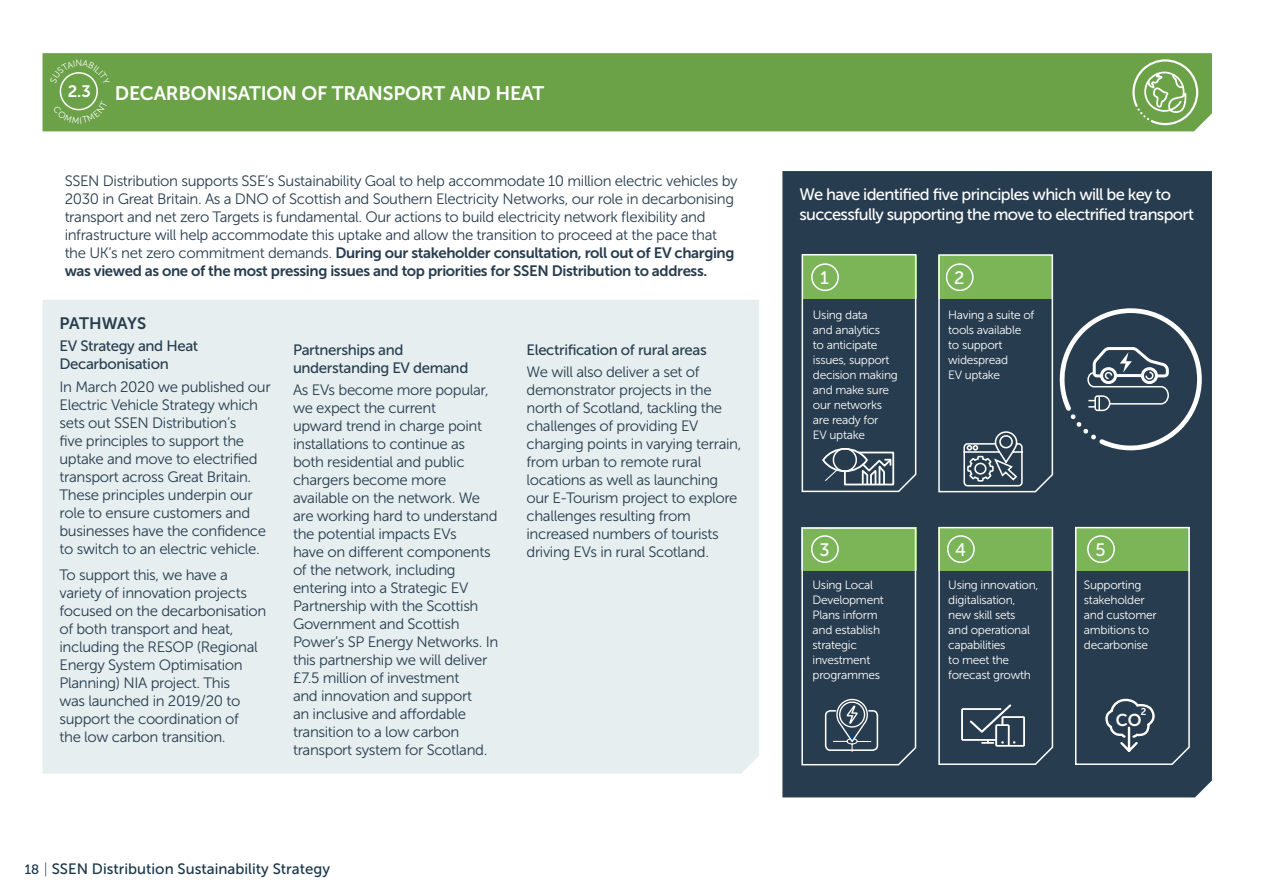
<style>
.page{position:relative;width:1263px;height:893px;background:#fff}
.page>*{position:absolute;margin:0;border:0;box-sizing:border-box;transform-origin:0 0}
.t1{font:19.5px "Museo Sans 700";letter-spacing:-.01em;color:#fff}
.t2{font:18px "Museo Sans 500";color:#fff}
.t3{font:17.1px "Museo Sans Rounded 700";color:#fff}
.t4{font:16.5px/19.5px "Museo Sans 500";letter-spacing:-.04em;color:#fff}
.t5{font:16.5px "Museo Sans 700";letter-spacing:-.02em;color:#263c4d}
.t6{font:16.5px "Museo Sans 700";color:#fff}
.t7{font:15px/18px "Museo Sans 300";letter-spacing:-.025em;color:#263c4d}
.t8{font:15px/18px "Museo Sans 300";letter-spacing:-.025em;color:#273c4e}
.t9{font:15px/18px "Museo Sans 700";letter-spacing:-.025em;color:#273c4e}
.t10{font:15px/18px "Museo Sans 500";letter-spacing:-.025em;color:#263c4d}
.t11{font:15px "Museo Sans 500";color:#173448}
.t12{font:12px/15px "Museo Sans 300";letter-spacing:-.025em;color:#fff}
.t13{font:9.9px "Museo Sans Rounded 700";color:#fff}
.t14{font:9px "Museo Sans 300";color:#fff}
.s1{font-size:22.5px}
.s2{font-family:"Museo Sans 300"}
.s3{font-family:"Museo Sans Rounded 500";font-size:13.5px}
.s4{font-family:"Museo Sans 100";font-style:italic}
</style>
<div class="page">
<div style="left:43px;top:300px;width:716px;height:474px;background:#e6eef0"></div>
<div style="left:782px;top:171px;width:430px;height:626px;background:#273c4e"></div>
<svg style="left:937px;top:253px;width:117px;height:240px"></svg>
<svg style="left:801px;top:253px;width:116px;height:240px"></svg>
<div style="left:43px;top:53px;width:1169px;height:78px;background:#6ba248"></div>
<svg style="left:801px;top:527px;width:116px;height:239px"></svg>
<svg style="left:938px;top:526px;width:116px;height:240px"></svg>
<svg style="left:1074px;top:526px;width:116px;height:240px"></svg>
<div style="left:60px;top:72px;width:38px;height:38px;border:2px solid #fff;border-radius:50%"></div>
<svg style="left:1132px;top:59px;width:66px;height:66px"></svg>
<svg style="left:1060px;top:308px;width:142px;height:142px"></svg>
<div style="left:64px;top:78px;width:30px;height:29px;background:#6ba248;border-radius:50%"></div>
<svg style="left:50px;top:61px;width:25px;height:22px"></svg>
<svg style="left:82px;top:60px;width:28px;height:24px"></svg>
<svg style="left:53px;top:101px;width:55px;height:23px"></svg>
<p class="t14" style="left:76px;top:58px;width:8px">N</p>
<p class="t6" style="left:68px;top:83px;width:25px">2.3<span class="s1">3</span></p>
<h1 class="t1" style="left:115px;top:82px;width:431px">DECARBONISATION OF TRANSPORT AND HEAT</h1>
<p class="t8" style="left:65px;top:172px;width:674px">SSEN Distribution supports SSE’s Sustainability Goal to help accommodate 10 million electric vehicles by 2030 in Great Britain. As a DNO of Scottish and Southern Electricity Networks, our role in decarbonising transport and net zero Targets is fundamental. Our actions to build electricity network flexibility and infrastructure will help accommodate this uptake and allow the transition to proceed at the pace that</p>
<p class="t9" style="left:65px;top:244px;width:671px"><span class="s2">the UK’s net zero commitment demands.</span> During our stakeholder consultation, roll out of EV charging was viewed as one of the most pressing issues and top priorities for SSEN Distribution to address.</p>
<p class="t5" style="left:60px;top:314px;width:88px">PATHWAYS</p>
<p class="t10" style="left:60px;top:337px;width:140px">EV Strategy and Heat<br>Decarbonisation</p>
<p class="t7" style="left:60px;top:378px;width:213px">In March 2020 we published our<br>Electric Vehicle Strategy which sets out SSEN Distribution’s<br>five principles to support the uptake and move to electrified transport across Great Britain.<br>These principles underpin our role to ensure customers and businesses have the confidence to switch to an electric vehicle.</p>
<p class="t7" style="left:60px;top:566px;width:208px">To support this, we have a variety of innovation projects focused on the decarbonisation of both transport and heat, including the RESOP (Regional<br>Energy System Optimisation<br>Planning) NIA project. This<br>was launched in 2019/20 to support the coordination of<br>the low carbon transition.</p>
<p class="t10" style="left:526px;top:340px;width:182px">Electrification of rural areas</p>
<p class="t7" style="left:526px;top:363px;width:216px">We will also deliver a set of demonstrator projects in the north of Scotland, tackling the challenges of providing EV charging points in varying terrain, from urban to remote rural locations as well as launching our E-Tourism project to explore challenges resulting from increased numbers of tourists driving EVs in rural Scotland.</p>
<p class="t10" style="left:293px;top:340px;width:177px">Partnerships and understanding EV demand</p>
<p class="t7" style="left:293px;top:381px;width:207px">As EVs become more popular, we expect the current<br>upward trend in charge point installations to continue as both residential and public chargers become more available on the network. We are working hard to understand the potential impacts EVs<br>have on different components of the network, including entering into a Strategic EV<br>Partnership with the Scottish<br>Government and Scottish<br>Power’s SP Energy Networks. In this partnership we will deliver £7.5 million of investment<br>and innovation and support<br>an inclusive and affordable transition to a low carbon transport system for Scotland.</p>
<p class="t11" style="left:25px;top:861px;width:307px"><span class="s3">18</span> <span class="s4">|</span> SSEN Distribution Sustainability Strategy</p>
<p class="t4" style="left:799px;top:185px;width:396px">We have identified five principles which will be key to successfully supporting the move to electrified transport</p>
<p class="t2" style="left:820px;top:268px;width:10px">1</p>
<p class="t12" style="left:813px;top:307px;width:86px">Using data<br>and analytics<br>to anticipate issues, support decision making and make sure our networks are ready for<br>EV uptake</p>
<p class="t2" style="left:819px;top:540px;width:12px">3</p>
<p class="t12" style="left:812px;top:577px;width:73px">Using Local<br>Development<br>Plans inform and establish strategic investment programmes</p>
<p class="t2" style="left:954px;top:268px;width:12px">2</p>
<p class="t12" style="left:948px;top:307px;width:88px">Having a suite of tools available to support widespread<br>EV uptake</p>
<p class="t2" style="left:955px;top:540px;width:12px">4</p>
<p class="t2" style="left:1095px;top:540px;width:12px">5</p>
<p class="t12" style="left:1084px;top:577px;width:74px">Supporting stakeholder and customer ambitions to decarbonise</p>
<p class="t12" style="left:948px;top:577px;width:92px">Using innovation, digitalisation, new skill sets<br>and operational capabilities<br>to meet the forecast growth</p>
<p class="t13" style="left:1141px;top:706px;width:7px">2</p>
<p class="t3" style="left:1116px;top:711px;width:27px">CO</p>
</div>
